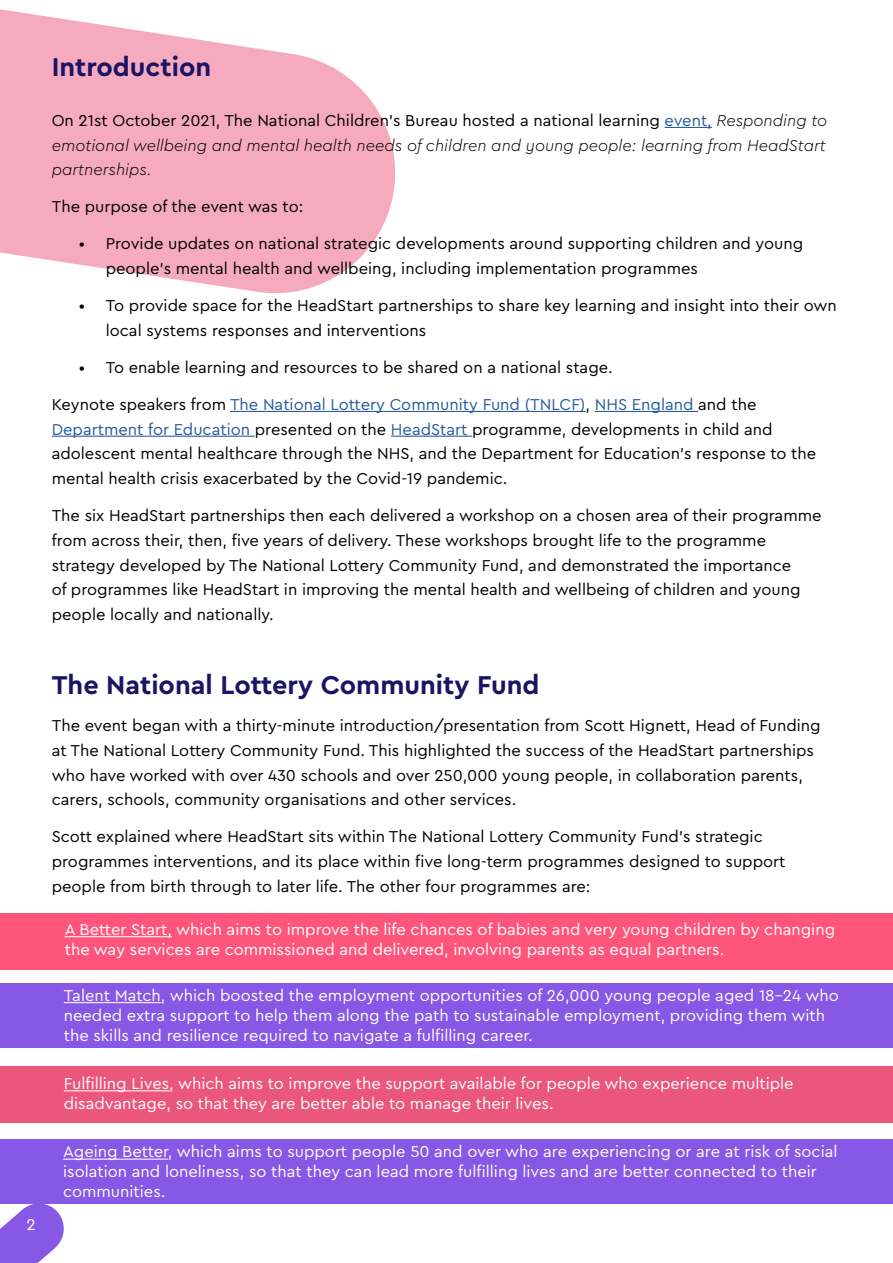
<style>
.page{position:relative;width:893px;height:1263px;background:#fff}
.page>*{position:absolute;margin:0;border:0;box-sizing:border-box;transform-origin:0 0}
.t1{font:700 27px "Cera Pro";color:#1b1464}
.t2{font:16.5px/24.8px "Cera Pro";color:#000}
.t3{font:16.5px/19.8px "Cera Pro";color:#fff}
.t4{font:italic 300 16.5px/24.8px "Cera Pro";color:#000;text-align:justify}
.s1{font-weight:400;font-style:normal}
.s2{font-weight:400;font-style:normal;color:#275b9b}
.s3{color:#275b9b}
</style>
<div class="page">
<svg style="left:0;top:1203px;width:67px;height:60px"></svg>
<svg style="left:0;top:9px;width:396px;height:285px;fill:#f5aabd"></svg>
<div style="left:0;top:913px;width:893px;height:56px;background:#ff557a"></div>
<div style="left:0;top:983px;width:893px;height:65px;background:#8757e5"></div>
<div style="left:0;top:1066px;width:893px;height:57px;background:#eb567b"></div>
<div style="left:0;top:1138px;width:893px;height:65px;background:#8757e5"></div>
<hr style="left:65px;top:936px;width:107px;height:1px;background:#fff">
<hr style="left:64px;top:1002px;width:97px;height:1px;background:#fff">
<hr style="left:64px;top:1090px;width:105px;height:1px;background:#fff">
<hr style="left:63px;top:1158px;width:105px;height:2px;background:#fff">
<hr style="left:665px;top:127px;width:47px;height:1px;background:#275b9b">
<hr style="left:230px;top:411px;width:355px;height:1px;background:#275b9b">
<hr style="left:595px;top:411px;width:103px;height:1px;background:#275b9b">
<hr style="left:52px;top:436px;width:203px;height:1px;background:#275b9b">
<hr style="left:391px;top:436px;width:81px;height:1px;background:#275b9b">
<h1 class="t1" style="left:52px;top:49px;width:161px">Introduction</h1>
<p class="t4" style="left:52px;top:107px;width:777px"><span class="s1">On 21st October 2021, The National Children’s Bureau hosted a national learning</span> <span class="s2">event,</span> Responding to emotional wellbeing and mental health needs of children and young people: learning from HeadStart partnerships.</p>
<p class="t2" style="left:52px;top:194px;width:253px">The purpose of the event was to:</p>
<p class="t2" style="left:106px;top:231px;width:699px;text-indent:-27px">• Provide updates on national strategic developments around supporting children and young people’s mental health and wellbeing, including implementation programmes</p>
<p class="t2" style="left:106px;top:292px;width:732px;text-indent:-27px">• To provide space for the HeadStart partnerships to share key learning and insight into their own local systems responses and interventions</p>
<p class="t2" style="left:79px;top:354px;width:536px">• To enable learning and resources to be shared on a national stage.</p>
<p class="t2" style="left:52px;top:391px;width:766px">Keynote speakers from <span class="s3">The National Lottery Community Fund (TNLCF)</span>, <span class="s3">NHS England</span> and the <span class="s3">Department for Education</span> presented on the <span class="s3">HeadStart</span> programme, developments in child and adolescent mental healthcare through the NHS, and the Department for Education’s response to the mental health crisis exacerbated by the Covid-19 pandemic.</p>
<p class="t2" style="left:52px;top:502px;width:771px">The six HeadStart partnerships then each delivered a workshop on a chosen area of their programme from across their, then, five years of delivery. These workshops brought life to the programme strategy developed by The National Lottery Community Fund, and demonstrated the importance<br>of programmes like HeadStart in improving the mental health and wellbeing of children and young people locally and nationally.</p>
<p class="t3" style="left:26px;top:1213px;width:11px">2</p>
<h1 class="t1" style="left:52px;top:667px;width:489px">The National Lottery Community Fund</h1>
<p class="t2" style="left:52px;top:712px;width:770px">The event began with a thirty-minute introduction/presentation from Scott Hignett, Head of Funding at The National Lottery Community Fund. This highlighted the success of the HeadStart partnerships who have worked with over 430 schools and over 250,000 young people, in collaboration parents, carers, schools, community organisations and other services.</p>
<p class="t2" style="left:52px;top:824px;width:735px">Scott explained where HeadStart sits within The National Lottery Community Fund’s strategic programmes interventions, and its place within five long-term programmes designed to support people from birth through to later life. The other four programmes are:</p>
<p class="t3" style="left:65px;top:919px;width:772px">A Better Start, which aims to improve the life chances of babies and very young children by changing the way services are commissioned and delivered, involving parents as equal partners.</p>
<p class="t3" style="left:64px;top:985px;width:776px">Talent Match, which boosted the employment opportunities of 26,000 young people aged 18-24 who needed extra support to help them along the path to sustainable employment, providing them with the skills and resilience required to navigate a fulfilling career.</p>
<p class="t3" style="left:64px;top:1073px;width:731px">Fulfilling Lives, which aims to improve the support available for people who experience multiple disadvantage, so that they are better able to manage their lives.</p>
<p class="t3" style="left:63px;top:1141px;width:776px">Ageing Better, which aims to support people 50 and over who are experiencing or are at risk of social isolation and loneliness, so that they can lead more fulfilling lives and are better connected to their communities.</p>
</div>
